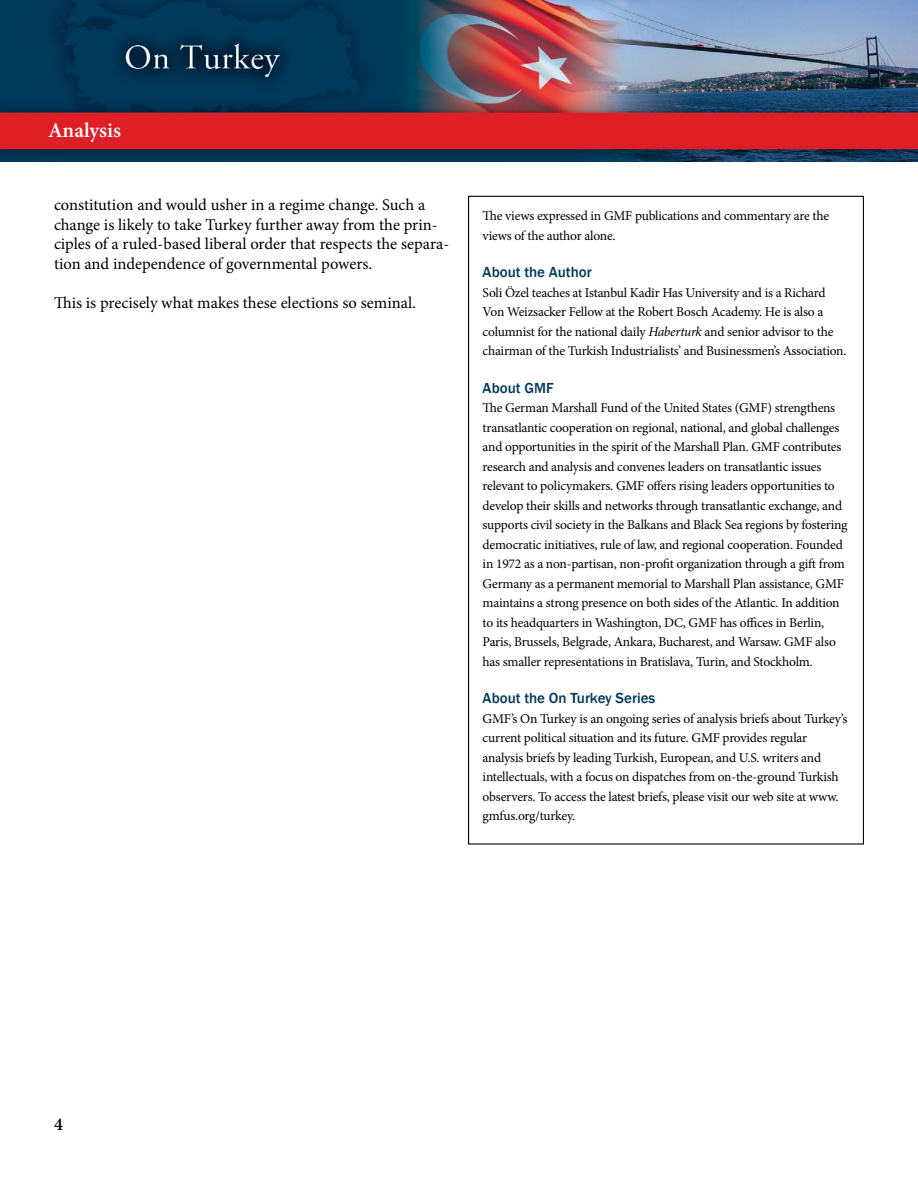
<style>
.page{position:relative;width:918px;height:1188px;background:#fff}
.page>*{position:absolute;margin:0;border:0;box-sizing:border-box;transform-origin:0 0}
.t1{font:600 21px "Minion Pro";color:#fff}
.t2{font:600 18px "Minion Pro";color:#000}
.t3{font:16.5px/19.5px "Minion Pro";color:#000}
.t4{font:500 15px "Franklin Gothic";color:#00395a}
.t5{font:13.5px/19.5px "Minion Pro";letter-spacing:-.015em;color:#000}
.s1{font-style:italic}
</style>
<div class="page">
<img style="left:0;top:0;width:918px;height:162px">
<h1 class="t1" style="left:48px;top:116px;width:75px">Analysis</h1>
<p class="t3" style="left:54px;top:195px;width:397px">constitution and would usher in a regime change. Such a change is likely to take Turkey further away from the prin&shy;ciples of a ruled-based liberal order that respects the separa&shy;tion and independence of governmental powers.</p>
<p class="t3" style="left:54px;top:293px;width:364px">This is precisely what makes these elections so seminal.</p>
<p class="t5" style="left:483px;top:206px;width:348px">The views expressed in GMF publications and commentary are the views of the author alone.</p>
<p class="t4" style="left:483px;top:263px;width:111px">About the Author</p>
<p class="t5" style="left:483px;top:283px;width:365px">Soli Özel teaches at Istanbul Kadir Has University and is a Richard Von Weizsacker Fellow at the Robert Bosch Academy. He is also a columnist for the national daily <span class="s1">Haberturk</span> and senior advisor to the chairman of the Turkish Industrialists’ and Businessmen’s Association.</p>
<p class="t4" style="left:483px;top:378px;width:73px">About GMF</p>
<p class="t5" style="left:483px;top:398px;width:367px">The German Marshall Fund of the United States (GMF) strengthens transatlantic cooperation on regional, national, and global challenges and opportunities in the spirit of the Marshall Plan. GMF contributes research and analysis and convenes leaders on transatlantic issues relevant to policymakers. GMF offers rising leaders opportunities to develop their skills and networks through transatlantic exchange, and supports civil society in the Balkans and Black Sea regions by fostering democratic initiatives, rule of law, and regional cooperation. Founded in 1972 as a non-partisan, non-profit organization through a gift from Germany as a permanent memorial to Marshall Plan assistance, GMF maintains a strong presence on both sides of the Atlantic. In addition to its headquarters in Washington, DC, GMF has offices in Berlin, Paris, Brussels, Belgrade, Ankara, Bucharest, and Warsaw. GMF also has smaller representations in Bratislava, Turin, and Stockholm.</p>
<p class="t4" style="left:483px;top:689px;width:174px">About the On Turkey Series</p>
<p class="t5" style="left:483px;top:709px;width:366px">GMF’s On Turkey is an ongoing series of analysis briefs about Turkey’s current political situation and its future. GMF provides regular analysis briefs by leading Turkish, European, and U.S. writers and intellectuals, with a focus on dispatches from on-the-ground Turkish observers. To access the latest briefs, please visit our web site at www. gmfus.org/turkey.</p>
<h2 class="t2" style="left:54px;top:1111px;width:10px">4</h2>
</div>
